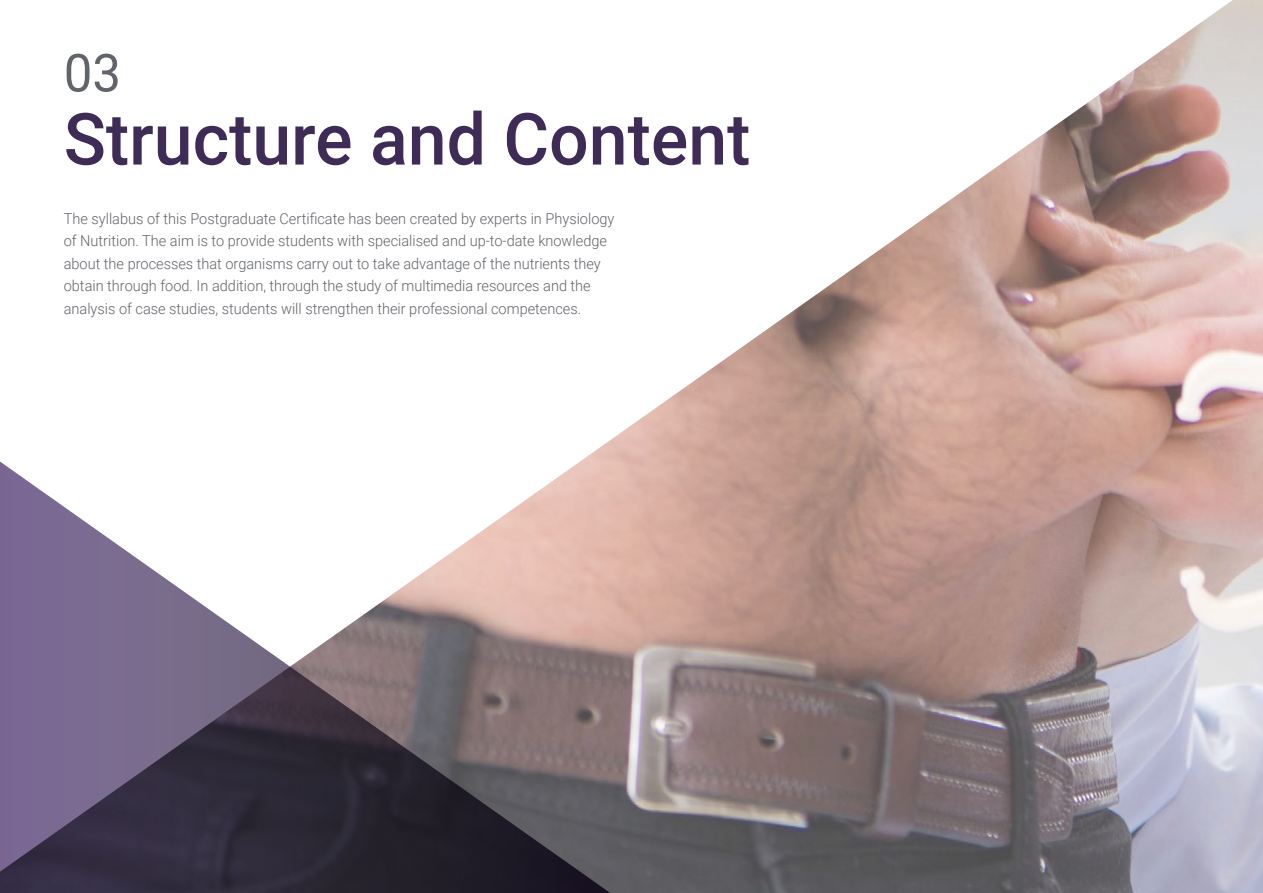
<style>
.page{position:relative;width:1263px;height:893px;background:#fff}
.page>*{position:absolute;margin:0;border:0;box-sizing:border-box;transform-origin:0 0}
.t1{font:500 72px "Roboto";color:#3e2b56}
.t2{font:52.5px "Roboto";color:#61646a}
.t3{font:300 15px/22.5px "Roboto";color:#61646a}
</style>
<div class="page">
<img style="left:602px;top:0;width:661px;height:893px">
<svg style="left:0;top:446px;width:640px;height:447px"></svg>
<h2 class="t2" style="left:64px;top:36px;width:59px">03</h2>
<h1 class="t1" style="left:64px;top:89px;width:688px">Structure and Content</h1>
<p class="t3" style="left:64px;top:207px;width:552px">The syllabus of this Postgraduate Certificate has been created by experts in Physiology of Nutrition. The aim is to provide students with specialised and up-to-date knowledge about the processes that organisms carry out to take advantage of the nutrients they obtain through food. In addition, through the study of multimedia resources and the analysis of case studies, students will strengthen their professional competences.</p>
</div>
